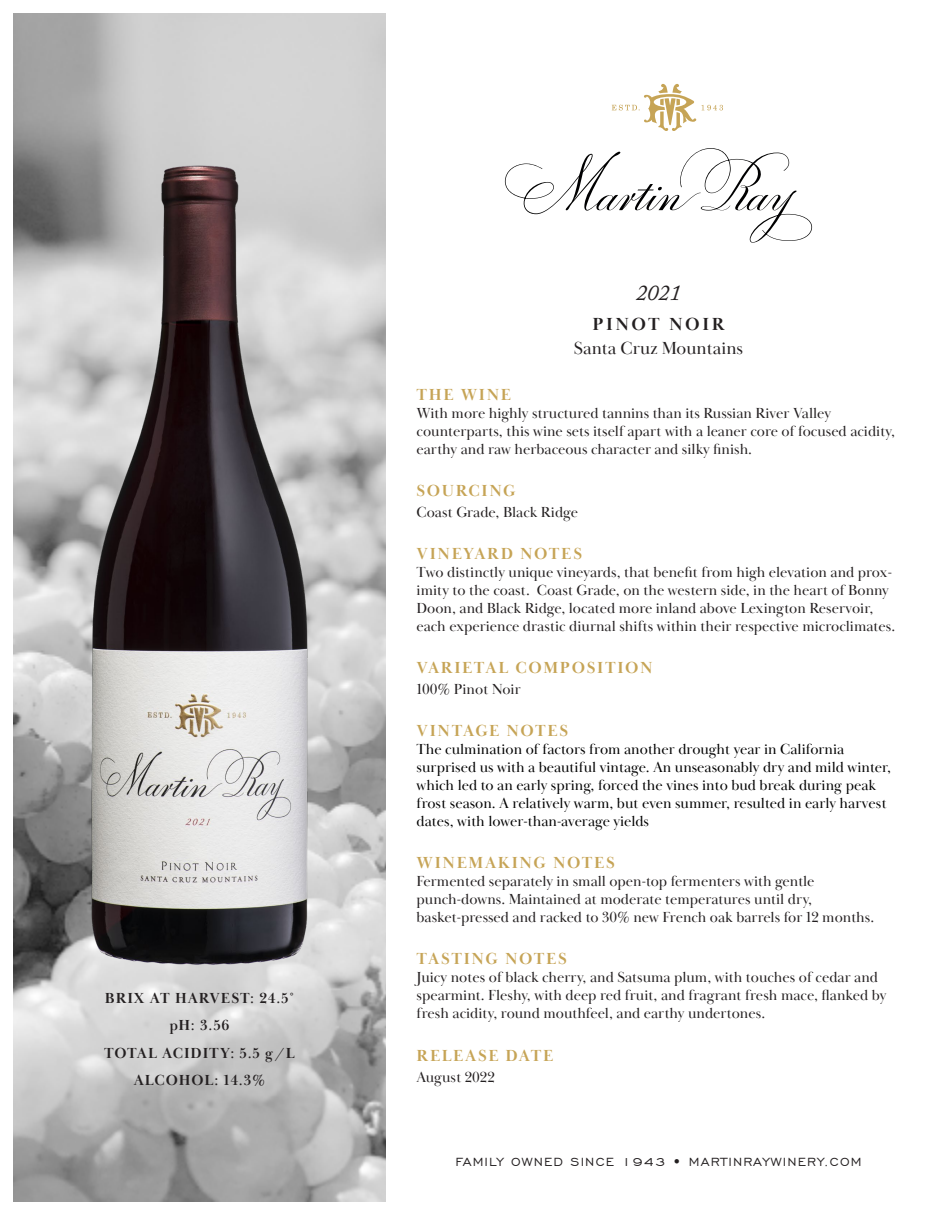
<style>
.page{position:relative;width:945px;height:1215px;background:#fff}
.page>*{position:absolute;margin:0;border:0;box-sizing:border-box;transform-origin:0 0}
.t1{font:italic 22.5px "Adobe Caslon Pro";color:#231f20}
.t2{font:18px "Baskerville Display PT";color:#231f20}
.t3{font:700 18px "Baskerville Display PT";letter-spacing:.14em;color:#231f20}
.t4{font:700 16.5px "Baskerville Display PT";letter-spacing:.1em;color:#c6a456}
.Body{font:15px/18px "Baskerville Display PT";color:#231f20}
.Type_Blocks{font:15px/18px "Baskerville Display PT";color:#000}
.t5{font:700 15px "Baskerville Display PT";letter-spacing:.06em;color:#231f20}
.t6{font:15px "Engravers Gothic BT";letter-spacing:.08em;color:#231f20}
</style>
<div class="page">
<img style="left:14px;top:14px;width:372px;height:1188px">
<img style="left:80px;top:155px;width:239px;height:820px">
<svg style="left:505px;top:148px;width:307px;height:95px"></svg>
<svg style="left:612px;top:84px;width:111px;height:47px"></svg>
<p class="t5" style="left:105px;top:989px;width:191px">BRIX AT HARVEST: 24.5˚</p>
<p class="t5" style="left:169px;top:1016px;width:62px">pH: 3.56</p>
<p class="t5" style="left:104px;top:1044px;width:192px">TOTAL ACIDITY: 5.5 g/L</p>
<p class="t5" style="left:134px;top:1072px;width:133px">ALCOHOL: 14.3%</p>
<p class="t1" style="left:636px;top:279px;width:46px">2021</p>
<p class="t3" style="left:592px;top:313px;width:134px">PINOT NOIR</p>
<p class="t2" style="left:574px;top:337px;width:171px">Santa Cruz Mountains</p>
<p class="t4" style="left:417px;top:385px;width:96px">THE WINE</p>
<p class="Body" style="left:417px;top:405px;width:416px">With more highly structured tannins than its Russian River Valley</p>
<p class="Body" style="left:417px;top:423px;width:480px">counterparts, this wine sets itself apart with a leaner core of focused acidity, earthy and raw herbaceous character and silky finish.</p>
<p class="t4" style="left:417px;top:481px;width:101px">SOURCING</p>
<p class="Body" style="left:417px;top:504px;width:163px">Coast Grade, Black Ridge</p>
<p class="t4" style="left:417px;top:544px;width:167px">VINEYARD NOTES</p>
<p class="Body" style="left:417px;top:564px;width:480px">Two distinctly unique vineyards, that benefit from high elevation and prox&shy;imity to the coast. Coast Grade, on the western side, in the heart of Bonny Doon, and Black Ridge, located more inland above Lexington Reservoir, each experience drastic diurnal shifts within their respective microclimates.</p>
<p class="t4" style="left:417px;top:658px;width:238px">VARIETAL COMPOSITION</p>
<p class="Body" style="left:417px;top:681px;width:106px">100% Pinot Noir</p>
<p class="t4" style="left:417px;top:721px;width:153px">VINTAGE NOTES</p>
<p class="Type_Blocks" style="left:417px;top:741px;width:476px">The culmination of factors from another drought year in California surprised us with a beautiful vintage. An unseasonably dry and mild winter, which led to an early spring, forced the vines into bud break during peak frost season. A relatively warm, but even summer, resulted in early harvest dates, with lower-than-average yields</p>
<p class="t4" style="left:417px;top:853px;width:200px">WINEMAKING NOTES</p>
<p class="Body" style="left:417px;top:873px;width:400px">Fermented separately in small open-top fermenters with gentle</p>
<p class="Body" style="left:417px;top:891px;width:397px">punch-downs. Maintained at moderate temperatures until dry,</p>
<p class="Body" style="left:417px;top:909px;width:459px">basket-pressed and racked to 30% new French oak barrels for 12 months.</p>
<p class="t4" style="left:417px;top:949px;width:152px">TASTING NOTES</p>
<p class="Body" style="left:417px;top:969px;width:471px">Juicy notes of black cherry, and Satsuma plum, with touches of cedar and spearmint. Fleshy, with deep red fruit, and fragrant fresh mace, flanked by fresh acidity, round mouthfeel, and earthy undertones.</p>
<p class="t4" style="left:417px;top:1046px;width:138px">RELEASE DATE</p>
<p class="Body" style="left:417px;top:1068px;width:80px">August 2022</p>
<p class="t6" style="left:455px;top:1153px;width:408px">FAMILY OWNED SINCE 1943 • MARTINRAYWINERY.COM</p>
</div>
